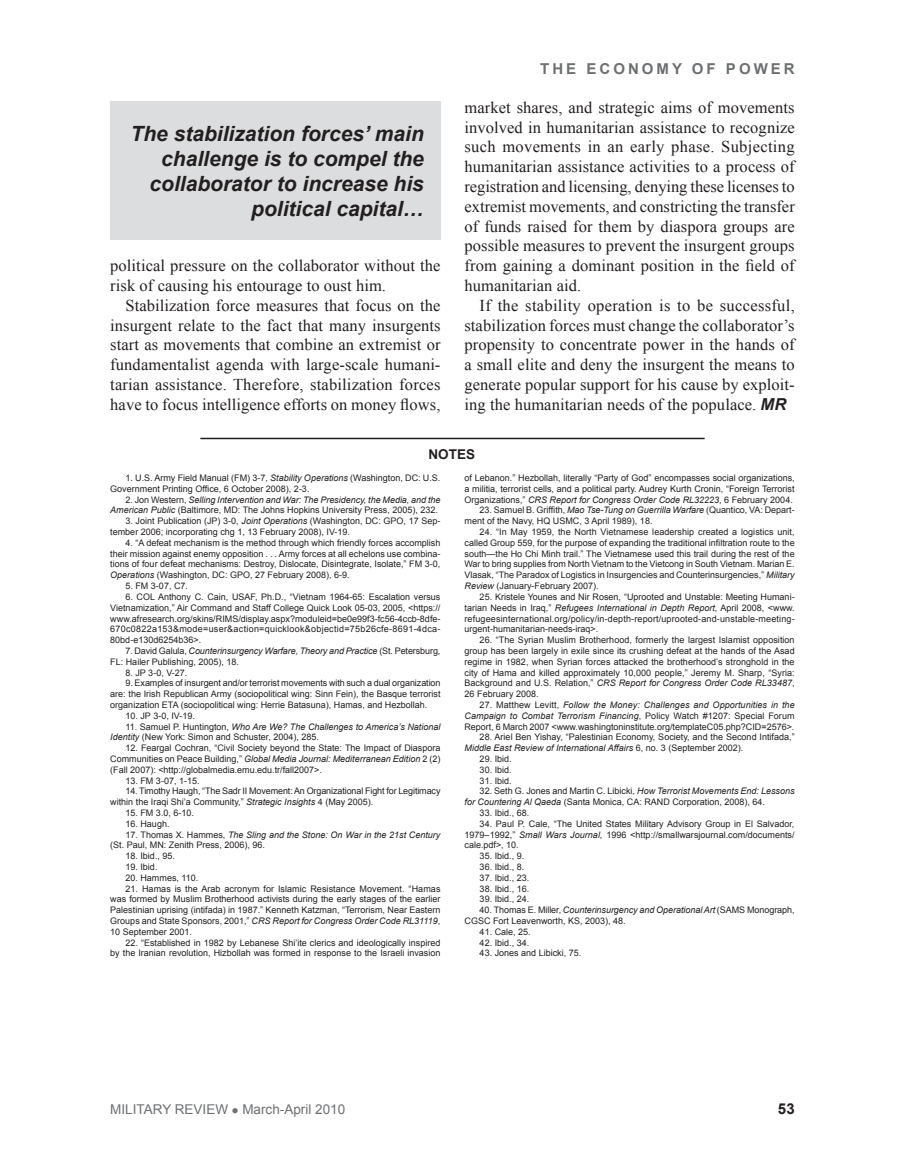
<style>
.page{position:relative;width:905px;height:1175px;background:#fff}
.page>*{position:absolute;margin:0;border:0;box-sizing:border-box;transform-origin:0 0}
.fob{font:italic 700 21px/25.2px "Arial";color:#231f20;text-align:right}
.fob-2{font:16.5px/19.8px "Times New Roman";letter-spacing:.005em;color:#231f20;text-align:justify}
.t1{font:700 15px "Arial";letter-spacing:.2em;color:#6d6f71}
.t2{font:700 15px "Arial";color:#231f20}
.t3{font:13.5px "Arial";color:#6d6f71}
.t4{font:700 13.5px "Arial";color:#231f20}
.ftnote{font:9px/10.8px "Arial";color:#231f20;text-align:justify}
.ftnote-2{font:italic 9px/10.8px "Arial";letter-spacing:-.005em;color:#231f20;text-align:right}
.s1{font-family:"Arial";font-weight:700;font-style:italic}
.s2{font-style:italic}
.s3{font-style:normal}
</style>
<div class="page">
<hr style="left:200px;top:438px;width:504px;height:1px;background:#231f20">
<div style="left:110px;top:101px;width:330px;height:139px;background:#dcddde"></div>
<p class="fob" style="left:130px;top:121px;width:295px">The stabilization forces’ main challenge is to compel the collaborator to increase his political capital…</p>
<p class="fob-2" style="left:110px;top:255px;width:332px">political pressure on the collaborator without the risk of causing his entourage to oust him.</p>
<p class="fob-2" style="left:110px;top:295px;width:332px;text-indent:15px">Stabilization force measures that focus on the insurgent relate to the fact that many insurgents start as movements that combine an extremist or fundamentalist agenda with large-scale humani&shy;tarian assistance. Therefore, stabilization forces have to focus intelligence efforts on money flows,</p>
<h3 class="t1" style="left:540px;top:59px;width:256px">THE ECONOMY OF POWER</h3>
<p class="fob-2" style="left:464px;top:97px;width:332px">market shares, and strategic aims of movements involved in humanitarian assistance to recognize such movements in an early phase. Subjecting humanitarian assistance activities to a process of registration and licensing, denying these licenses to extremist movements, and constricting the transfer of funds raised for them by diaspora groups are possible measures to prevent the insurgent groups from gaining a dominant position in the field of humanitarian aid.</p>
<p class="fob-2" style="left:464px;top:295px;width:332px;text-indent:15px">If the stability operation is to be successful, stabilization forces must change the collaborator’s propensity to concentrate power in the hands of a small elite and deny the insurgent the means to generate popular support for his cause by exploit&shy;ing the humanitarian needs of the populace. <span class="s1">MR</span></p>
<p class="t4" style="left:428px;top:445px;width:48px">NOTES</p>
<p class="ftnote" style="left:110px;top:472px;width:331px;text-indent:15px">1. U.S. Army Field Manual (FM) 3-7, <span class="s2">Stability Operations</span> (Washington, DC: U.S.<br>Government Printing Office, 6 October 2008), 2-3.</p>
<p class="ftnote-2" style="left:110px;top:494px;width:332px"><span class="s3">2. Jon Western,</span> Selling Intervention and War: The Presidency, the Media, and the<br>American Public <span class="s3">(Baltimore, MD: The Johns Hopkins University Press, 2005), 232.</span></p>
<p class="ftnote" style="left:110px;top:516px;width:331px;text-indent:15px">3. Joint Publication (JP) 3-0, <span class="s2">Joint Operations</span> (Washington, DC: GPO, 17 Sep&shy;tember 2006; incorporating chg 1, 13 February 2008), IV-19.</p>
<p class="ftnote" style="left:110px;top:537px;width:331px;text-indent:15px">4. “A defeat mechanism is the method through which friendly forces accomplish their mission against enemy opposition . . . Army forces at all echelons use combina&shy;tions of four defeat mechanisms: Destroy, Dislocate, Disintegrate, Isolate,” FM 3-0, <span class="s2">Operations</span> (Washington, DC: GPO, 27 February 2008), 6-9.</p>
<p class="ftnote" style="left:125px;top:580px;width:64px">5. FM 3-07, C7.</p>
<p class="ftnote" style="left:110px;top:591px;width:332px;text-indent:15px">6. COL Anthony C. Cain, USAF, Ph.D., “Vietnam 1964-65: Escalation versus Vietnamization,” Air Command and Staff College Quick Look 05-03, 2005, &lt;https:// www.afresearch.org/skins/RIMS/display.aspx?moduleid=be0e99f3-fc56-4ccb-8dfe-670c0822a153&amp;mode=user&amp;action=quicklook&amp;objectid=75b26cfe-8691-4dca-80bd-e130d6254b36&gt;.</p>
<p class="ftnote" style="left:110px;top:645px;width:331px;text-indent:15px">7. David Galula, <span class="s2">Counterinsurgency Warfare, Theory and Practice</span> (St. Petersburg,<br>FL: Hailer Publishing, 2005), 18.</p>
<p class="ftnote" style="left:125px;top:667px;width:63px">8. JP 3-0, V-27.</p>
<p class="ftnote" style="left:110px;top:678px;width:332px;text-indent:15px">9. Examples of insurgent and/or terrorist movements with such a dual organization are: the Irish Republican Army (sociopolitical wing: Sinn Fein), the Basque terrorist organization ETA (sociopolitical wing: Herrie Batasuna), Hamas, and Hezbollah.</p>
<p class="ftnote" style="left:125px;top:710px;width:71px">10. JP 3-0, IV-19.</p>
<p class="ftnote" style="left:110px;top:721px;width:331px;text-indent:15px">11. Samuel P. Huntington, <span class="s2">Who Are We? The Challenges to America’s National<br>Identity</span> (New York: Simon and Schuster, 2004), 285.</p>
<p class="ftnote" style="left:110px;top:742px;width:331px;text-indent:15px">12. Feargal Cochran, “Civil Society beyond the State: The Impact of Diaspora Communities on Peace Building,” <span class="s2">Global Media Journal: Mediterranean Edition</span> 2 (2) (Fall 2007): &lt;http://globalmedia.emu.edu.tr/fall2007&gt;.</p>
<p class="ftnote" style="left:125px;top:775px;width:76px">13. FM 3-07, 1-15.</p>
<p class="ftnote" style="left:110px;top:786px;width:332px;text-indent:15px">14. Timothy Haugh, “The Sadr II Movement: An Organizational Fight for Legitimacy within the Iraqi Shi’a Community,” <span class="s2">Strategic Insights</span> 4 (May 2005).</p>
<p class="ftnote" style="left:125px;top:807px;width:70px">15. FM 3.0, 6-10.</p>
<p class="ftnote" style="left:125px;top:818px;width:46px">16. Haugh.</p>
<p class="ftnote" style="left:110px;top:829px;width:331px;text-indent:15px">17. Thomas X. Hammes, <span class="s2">The Sling and the Stone: On War in the 21st Century </span>(St. Paul, MN: Zenith Press, 2006), 96.</p>
<p class="ftnote" style="left:125px;top:850px;width:51px">18. Ibid., 95.</p>
<p class="ftnote" style="left:125px;top:861px;width:34px">19. Ibid.</p>
<p class="ftnote" style="left:125px;top:872px;width:74px">20. Hammes, 110.</p>
<p class="ftnote" style="left:110px;top:883px;width:332px;text-indent:15px">21. Hamas is the Arab acronym for Islamic Resistance Movement. “Hamas was formed by Muslim Brotherhood activists during the early stages of the earlier Palestinian uprising (intifada) in 1987.” Kenneth Katzman, “Terrorism, Near Eastern Groups and State Sponsors, 2001,” <span class="s2">CRS Report for Congress Order Code RL31119</span>, 10 September 2001.</p>
<p class="ftnote" style="left:110px;top:937px;width:331px;text-align:right">22. “Established in 1982 by Lebanese Shi’ite clerics and ideologically inspired<br>by the Iranian revolution, Hizbollah was formed in response to the Israeli invasion</p>
<p class="ftnote" style="left:464px;top:472px;width:332px">of Lebanon.” Hezbollah, literally “Party of God” encompasses social organizations, a militia, terrorist cells, and a political party. Audrey Kurth Cronin, “Foreign Terrorist Organizations,” <span class="s2">CRS Report for Congress Order Code RL32223</span>, 6 February 2004.</p>
<p class="ftnote" style="left:464px;top:505px;width:331px;text-indent:15px">23. Samuel B. Griffith, <span class="s2">Mao Tse-Tung on Guerrilla Warfare</span> (Quantico, VA: Depart&shy;ment of the Navy, HQ USMC, 3 April 1989), 18.</p>
<p class="ftnote" style="left:464px;top:526px;width:332px;text-indent:15px">24. “In May 1959, the North Vietnamese leadership created a logistics unit, called Group 559, for the purpose of expanding the traditional infiltration route to the south—the Ho Chi Minh trail.” The Vietnamese used this trail during the rest of the War to bring supplies from North Vietnam to the Vietcong in South Vietnam. Marian E.<br>Vlasak, “The Paradox of Logistics in Insurgencies and Counterinsurgencies,” <span class="s2">Military Review</span> (January-February 2007).</p>
<p class="ftnote" style="left:464px;top:591px;width:332px;text-indent:15px">25. Kristele Younes and Nir Rosen, “Uprooted and Unstable: Meeting Humani&shy;tarian Needs in Iraq,” <span class="s2">Refugees International in Depth Report</span>, April 2008, &lt;www. refugeesinternational.org/policy/in-depth-report/uprooted-and-unstable-meeting&shy;urgent-humanitarian-needs-iraq&gt;.</p>
<p class="ftnote" style="left:464px;top:634px;width:332px;text-indent:15px">26. “The Syrian Muslim Brotherhood, formerly the largest Islamist opposition group has been largely in exile since its crushing defeat at the hands of the Asad regime in 1982, when Syrian forces attacked the brotherhood’s stronghold in the city of Hama and killed approximately 10,000 people,” Jeremy M. Sharp, “Syria:<br>Background and U.S. Relation,” <span class="s2">CRS Report for Congress Order Code RL33487</span>, 26 February 2008.</p>
<p class="ftnote" style="left:464px;top:699px;width:332px;text-indent:15px">27. Matthew Levitt, <span class="s2">Follow the Money: Challenges and Opportunities in the Campaign to Combat Terrorism Financing</span>, Policy Watch #1207: Special Forum Report, 6 March 2007 &lt;www.washingtoninstitute.org/templateC05.php?CID=2576&gt;.</p>
<p class="ftnote" style="left:464px;top:732px;width:331px;text-indent:15px">28. Ariel Ben Yishay, “Palestinian Economy, Society, and the Second Intifada,”<br><span class="s2">Middle East Review of International Affairs</span> 6, no. 3 (September 2002).</p>
<p class="ftnote" style="left:479px;top:753px;width:34px">29. Ibid.</p>
<p class="ftnote" style="left:479px;top:764px;width:34px">30. Ibid.</p>
<p class="ftnote" style="left:479px;top:775px;width:34px">31. Ibid.</p>
<p class="ftnote" style="left:464px;top:786px;width:331px;text-indent:15px">32. Seth G. Jones and Martin C. Libicki, <span class="s2">How Terrorist Movements End: Lessons for Countering Al Qaeda</span> (Santa Monica, CA: RAND Corporation, 2008), 64.</p>
<p class="ftnote" style="left:479px;top:807px;width:51px">33. Ibid., 68.</p>
<p class="ftnote" style="left:464px;top:818px;width:331px;text-indent:15px">34. Paul P. Cale, “The United States Military Advisory Group in El Salvador, 1979–1992,” <span class="s2">Small Wars Journal,</span> 1996 &lt;http://smallwarsjournal.com/documents/ cale.pdf&gt;, 10.</p>
<p class="ftnote" style="left:479px;top:850px;width:46px">35. Ibid., 9.</p>
<p class="ftnote" style="left:479px;top:861px;width:46px">36. Ibid., 8.</p>
<p class="ftnote" style="left:479px;top:872px;width:51px">37. Ibid., 23.</p>
<p class="ftnote" style="left:479px;top:883px;width:51px">38. Ibid., 16.</p>
<p class="ftnote" style="left:479px;top:894px;width:51px">39. Ibid., 24.</p>
<p class="ftnote" style="left:464px;top:904px;width:332px;text-indent:15px">40. Thomas E. Miller, <span class="s2">Counterinsurgency and Operational Art</span> (SAMS Monograph,<br>CGSC Fort Leavenworth, KS, 2003), 48.</p>
<p class="ftnote" style="left:479px;top:926px;width:53px">41. Cale, 25.</p>
<p class="ftnote" style="left:479px;top:937px;width:51px">42. Ibid., 34.</p>
<p class="ftnote" style="left:479px;top:948px;width:103px">43. Jones and Libicki, 75.</p>
<h3 class="t3" style="left:110px;top:1100px;width:236px">MILITARY REVIEW ● March-April 2010</h3>
<h3 class="t2" style="left:778px;top:1098px;width:18px">53</h3>
</div>
